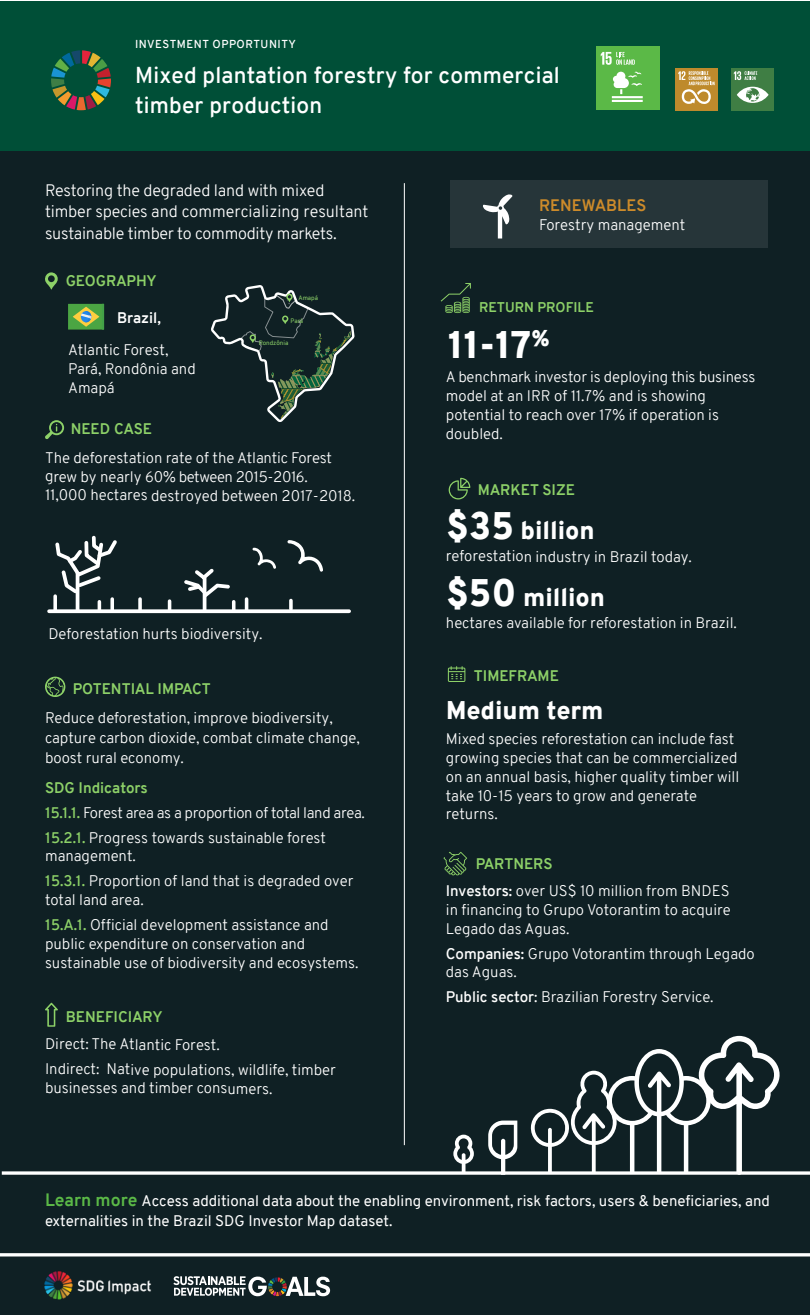
<style>
.page{position:relative;width:810px;height:1315px;background:#fff}
.page>*{position:absolute;margin:0;border:0;box-sizing:border-box;transform-origin:0 0}
.t1{font:900 37.5px "Overpass";color:#fff}
.t2{font:900 25px "Overpass";letter-spacing:-.005em;color:#fff}
.t3{font:600 22.5px/30px "Overpass";letter-spacing:.01em;color:#fff}
.t4{font:300 16.25px/21.2px "Overpass";letter-spacing:-.01em;color:#fff}
.t5{font:700 16.25px "Overpass";color:#cd8b2a}
.t6{font:300 15px/18.8px "Overpass";color:#fff}
.t7{font:15px/20px "Overpass";color:#fff}
.t8{font:300 15px/25px "Overpass";letter-spacing:-.02em;color:#fff}
.t9{font:700 15px "Overpass";color:#8dd168}
.t10{font:700 15px "Overpass";color:#fff}
.t11{font:700 13.75px "Overpass";color:#8dd168}
.t12{font:600 11.25px "Overpass";letter-spacing:.05em;color:#fff}
.t13{font:6.25px "Overpass";color:#8dd168}
.s1{font-weight:700;color:#8dd168}
.s2{font-weight:600;color:#8dd168}
.s3{font-size:37.5px}
.s4{font-weight:600}
.s5{font-weight:400}
.s6{font-weight:700;font-size:17.5px;color:#5bb947}
</style>
<div class="page">
<div style="left:0;top:2px;width:810px;height:178px;background:#004f37"></div>
<div style="left:0;top:151px;width:810px;height:1163px;background:#0f2024"></div>
<div style="left:450px;top:181px;width:317px;height:67px;background:#263539"></div>
<hr style="left:404px;top:183px;width:1px;height:962px;background:#fff">
<hr style="left:2px;top:1171px;width:808px;height:3px;background:#fff">
<svg style="left:51px;top:50px;width:60px;height:60px"></svg>
<hr style="left:0;top:1253px;width:810px;height:3px;background:#fff">
<div style="left:596px;top:47px;width:63px;height:63px;background:#5bb947"></div>
<hr style="left:612px;top:96px;width:30px;height:2px;background:#fff">
<hr style="left:612px;top:100px;width:30px;height:2px;background:#fff">
<svg style="left:613px;top:72px;width:29px;height:22px"></svg>
<svg style="left:600px;top:52px;width:35px;height:13px"></svg>
<div style="left:731px;top:68px;width:43px;height:43px;background:#3f7e44"></div>
<svg style="left:736px;top:87px;width:32px;height:16px"></svg>
<svg style="left:733px;top:71px;width:24px;height:9px"></svg>
<div style="left:675px;top:68px;width:43px;height:43px;background:#be8a2c"></div>
<svg style="left:678px;top:71px;width:36px;height:33px"></svg>
<svg style="left:440px;top:283px;width:31px;height:30px"></svg>
<img style="left:44px;top:1271px;width:108px;height:29px">
<svg style="left:483px;top:194px;width:29px;height:44px"></svg>
<div style="left:68px;top:304px;width:36px;height:25px;background:#4ba543"></div>
<svg style="left:73px;top:306px;width:27px;height:21px"></svg>
<svg style="left:488px;top:1120px;width:29px;height:52px"></svg>
<svg style="left:448px;top:478px;width:22px;height:21px"></svg>
<svg style="left:448px;top:666px;width:17px;height:16px"></svg>
<svg style="left:443px;top:851px;width:24px;height:24px"></svg>
<svg style="left:45px;top:420px;width:19px;height:19px"></svg>
<svg style="left:453px;top:1134px;width:21px;height:38px"></svg>
<svg style="left:49px;top:609px;width:300px;height:4px"></svg>
<hr style="left:76px;top:573px;width:3px;height:37px;background:#fff">
<svg style="left:53px;top:535px;width:64px;height:61px"></svg>
<svg style="left:53px;top:596px;width:4px;height:14px"></svg>
<svg style="left:98px;top:602px;width:3px;height:8px"></svg>
<svg style="left:110px;top:599px;width:4px;height:11px"></svg>
<svg style="left:138px;top:599px;width:4px;height:11px"></svg>
<svg style="left:245px;top:599px;width:3px;height:11px"></svg>
<svg style="left:289px;top:600px;width:4px;height:9px"></svg>
<svg style="left:168px;top:601px;width:3px;height:8px"></svg>
<svg style="left:45px;top:272px;width:13px;height:17px"></svg>
<svg style="left:45px;top:1002px;width:13px;height:24px"></svg>
<svg style="left:45px;top:676px;width:20px;height:21px"></svg>
<svg style="left:530px;top:1035px;width:251px;height:137px"></svg>
<svg style="left:211px;top:285px;width:144px;height:137px"></svg>
<svg style="left:287px;top:540px;width:36px;height:31px"></svg>
<svg style="left:252px;top:547px;width:24px;height:22px"></svg>
<svg style="left:184px;top:568px;width:51px;height:46px"></svg>
<svg style="left:173px;top:1276px;width:157px;height:20px"></svg>
<p class="t12" style="left:135px;top:36px;width:163px">INVESTMENT OPPORTUNITY</p>
<h3 class="t3" style="left:135px;top:60px;width:426px">Mixed plantation forestry for commercial timber production</h3>
<p class="t4" style="left:45px;top:180px;width:325px">Restoring the degraded land with mixed timber species and commercializing resultant sustainable timber to commodity markets.</p>
<p class="t9" style="left:66px;top:270px;width:92px">GEOGRAPHY</p>
<p class="t10" style="left:117px;top:307px;width:45px">Brazil,</p>
<p class="t6" style="left:68px;top:340px;width:129px">Atlantic Forest,<br>Pará, Rondônia and<br>Amapá</p>
<p class="t9" style="left:71px;top:418px;width:83px">NEED CASE</p>
<p class="t13" style="left:298px;top:293px;width:21px">Amapá</p>
<p class="t13" style="left:290px;top:317px;width:14px">Pará</p>
<p class="t13" style="left:259px;top:339px;width:31px">Rondzônia</p>
<p class="t6" style="left:45px;top:448px;width:312px">The deforestation rate of the Atlantic Forest grew by nearly 60% between 2015-2016.<br>11,000 hectares destroyed between 2017-2018.</p>
<p class="t6" style="left:48px;top:624px;width:216px">Deforestation hurts biodiversity.</p>
<p class="t9" style="left:73px;top:678px;width:139px">POTENTIAL IMPACT</p>
<p class="t6" style="left:45px;top:707px;width:316px;line-height:20px">Reduce deforestation, improve biodiversity, capture carbon dioxide, combat climate change, boost rural economy.</p>
<p class="t8" style="left:45px;top:775px;width:321px"><span class="s1">SDG Indicators<br></span><span class="s2">15.1.1.</span> Forest area as a proportion of total land area.<br><span class="s2">15.2.1.</span> Progress towards sustainable forest</p>
<p class="t6" style="left:45px;top:843px;width:310px;line-height:25px">management.<br><span class="s2">15.3.1.</span> Proportion of land that is degraded over</p>
<p class="t6" style="left:45px;top:887px;width:285px;line-height:25px">total land area.<br><span class="s2">15.A.1.</span> Official development assistance and</p>
<p class="t6" style="left:45px;top:934px;width:315px">public expenditure on conservation and sustainable use of biodiversity and ecosystems.</p>
<p class="t9" style="left:66px;top:1006px;width:99px">BENEFICIARY</p>
<p class="t6" style="left:45px;top:1031px;width:292px;line-height:25.1px">Direct: The Atlantic Forest.<br>Indirect: Native populations, wildlife, timber</p>
<p class="t6" style="left:45px;top:1078px;width:229px">businesses and timber consumers.</p>
<p class="t5" style="left:539px;top:194px;width:109px">RENEWABLES</p>
<p class="t6" style="left:539px;top:215px;width:148px">Forestry management</p>
<p class="t11" style="left:479px;top:297px;width:116px">RETURN PROFILE</p>
<h1 class="t1" style="left:448px;top:318px;width:103px">11-17<sup>%</sup></h1>
<p class="t6" style="left:446px;top:368px;width:311px">A benchmark investor is deploying this business model at an IRR of 11.7% and is showing potential to reach over 17% if operation is doubled.</p>
<p class="t9" style="left:478px;top:479px;width:99px">MARKET SIZE</p>
<h2 class="t2" style="left:446px;top:513px;width:150px"><span class="s3">$35</span> billion</h2>
<h2 class="t2" style="left:446px;top:579px;width:160px"><span class="s3">$50</span> million</h2>
<p class="t6" style="left:446px;top:547px;width:247px">reforestation industry in Brazil today.</p>
<p class="t6" style="left:446px;top:613px;width:292px">hectares available for reforestation in Brazil.</p>
<p class="t9" style="left:474px;top:665px;width:87px">TIMEFRAME</p>
<h2 class="t2" style="left:446px;top:692px;width:159px">Medium term</h2>
<p class="t6" style="left:446px;top:729px;width:295px">Mixed species reforestation can include fast growing species that can be commercialized on an annual basis, higher quality timber will take 10-15 years to grow and generate returns.</p>
<p class="t9" style="left:476px;top:853px;width:78px">PARTNERS</p>
<p class="t6" style="left:446px;top:881px;width:286px;text-align:justify"><span class="s4">Investors:</span> over US$ 10 million from BNDES in financing to Grupo Votorantim to acquire Legado das Aguas.</p>
<p class="t6" style="left:446px;top:944px;width:310px"><span class="s4">Companies:</span> Grupo Votorantim through Legado das Aguas.</p>
<p class="t6" style="left:446px;top:988px;width:269px"><span class="s4">Public sector</span><span class="s5">:</span> Brazilian Forestry Service.</p>
<p class="t7" style="left:45px;top:1191px;width:726px"><span class="s6">Learn more</span> Access additional data about the enabling environment, risk factors, users &amp; beneficiaries, and externalities in the Brazil SDG Investor Map dataset.</p>
</div>
